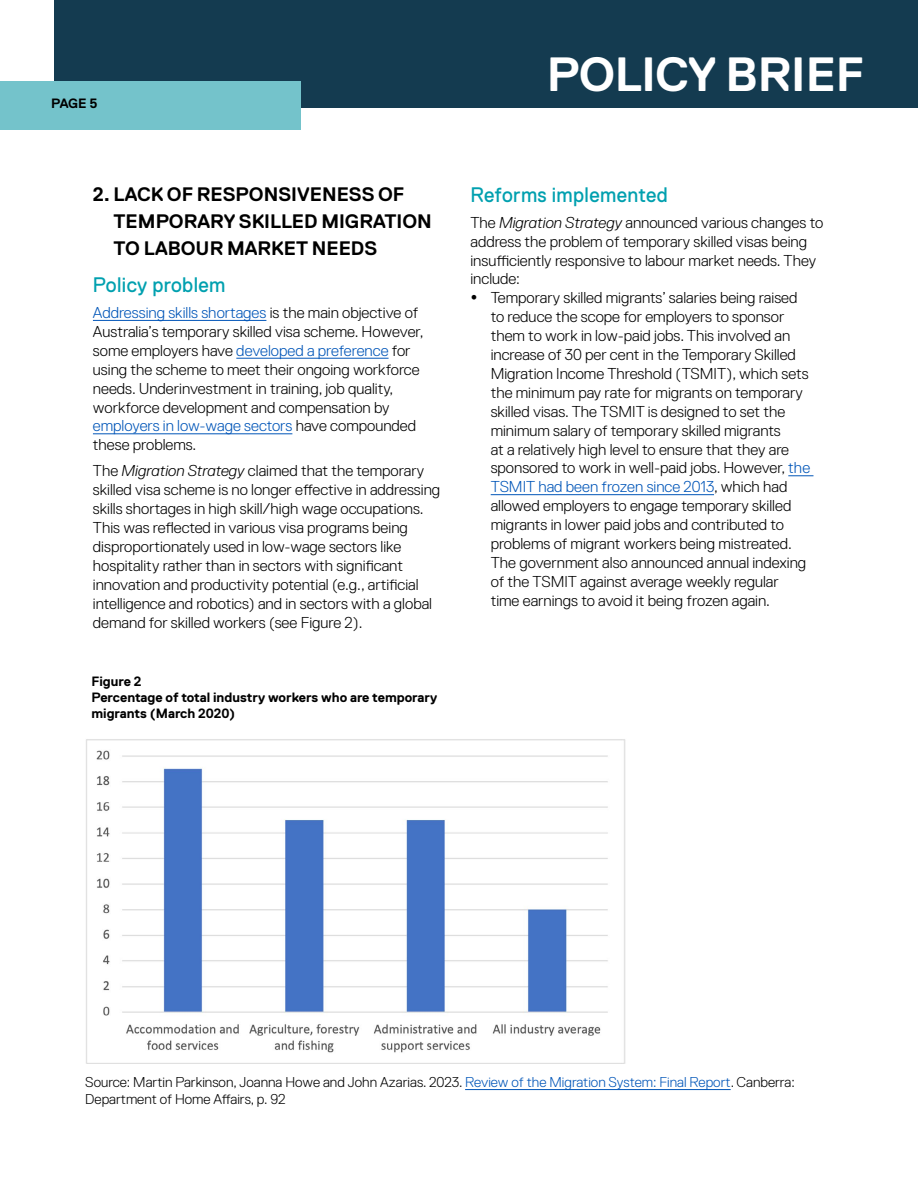
<style>
.page{position:relative;width:918px;height:1188px;background:#fff}
.page>*{position:absolute;margin:0;border:0;box-sizing:border-box;transform-origin:0 0}
.t1{font:700 48px "Replica Std";letter-spacing:-.01em;color:#fff}
.t2{font:21px "Replica Std";letter-spacing:.02em;color:#00a0af;scale:.95 1}
.t3{font:700 19.5px/27px "Replica Std";color:#000}
.t4{font:300 15.75px/18.9px "Replica Std";color:#000}
.t5{font:300 15.75px "Replica Std";color:#0055b8}
.t6{font:300 14.25px/16.5px "Replica Std";color:#000}
.t7{font:700 13.5px/16.2px "Replica Std";color:#000}
.s1{color:#0055b8}
.s2{font-style:italic}
.s3{color:#000}
</style>
<div class="page">
<div style="left:54px;top:0;width:864px;height:108px;background:#143b50"></div>
<div style="left:0;top:81px;width:301px;height:49px;background:#74c3cb"></div>
<hr style="left:93px;top:320px;width:173px;height:1px;background:#0055b8">
<hr style="left:236px;top:358px;width:153px;height:1px;background:#0055b8">
<hr style="left:93px;top:434px;width:199px;height:1px;background:#0055b8">
<hr style="left:465px;top:1089px;width:266px;height:1px;background:#0055b8">
<img style="left:86px;top:739px;width:540px;height:325px">
<svg style="left:788px;top:476px;width:25px;height:1px"></svg>
<hr style="left:491px;top:494px;width:223px;height:1px;background:#0055b8">
<p class="t7" style="left:51px;top:96px;width:48px">PAGE 5</p>
<p class="t3" style="left:114px;top:180px;width:320px;text-indent:-21px">2. LACK OF RESPONSIVENESS OF<br>TEMPORARY SKILLED MIGRATION<br>TO LABOUR MARKET NEEDS</p>
<h2 class="t2" style="left:93px;top:273px;width:141px">Policy problem</h2>
<p class="t4" style="left:93px;top:303px;width:332px"><span class="s1">Addressing skills shortages</span> is the main objective of Australia’s temporary skilled visa scheme. However, some employers have <span class="s1">developed a preference</span> for using the scheme to meet their ongoing workforce needs. Underinvestment in training, job quality, workforce development and compensation by <span class="s1">employers in low-wage sectors</span> have compounded these problems.</p>
<p class="t4" style="left:93px;top:462px;width:349px">The <span class="s2">Migration Strategy</span> claimed that the temporary skilled visa scheme is no longer effective in addressing skills shortages in high skill/high wage occupations.<br>This was reflected in various visa programs being disproportionately used in low-wage sectors like hospitality rather than in sectors with significant innovation and productivity potential (e.g., artificial intelligence and robotics) and in sectors with a global demand for skilled workers (see Figure 2).</p>
<p class="t7" style="left:91px;top:673px;width:347px">Figure 2<br>Percentage of total industry workers who are temporary migrants (March 2020)</p>
<h1 class="t1" style="left:547px;top:48px;width:319px">POLICY BRIEF</h1>
<h2 class="t2" style="left:470px;top:183px;width:209px">Reforms implemented</h2>
<p class="t4" style="left:470px;top:213px;width:354px">The <span class="s2">Migration Strategy</span> announced various changes to</p>
<p class="t4" style="left:470px;top:232px;width:338px">address the problem of temporary skilled visas being</p>
<p class="t4" style="left:470px;top:251px;width:347px">insufficiently responsive to labour market needs. They</p>
<p class="t4" style="left:470px;top:270px;width:51px">include:</p>
<p class="t4" style="left:491px;top:289px;width:308px">Temporary skilled migrants’ salaries being raised</p>
<p class="t4" style="left:491px;top:307px;width:295px">to reduce the scope for employers to sponsor</p>
<p class="t4" style="left:491px;top:326px;width:301px">them to work in low-paid jobs. This involved an</p>
<p class="t4" style="left:491px;top:345px;width:307px">increase of 30 per cent in the Temporary Skilled</p>
<p class="t4" style="left:491px;top:364px;width:319px">Migration Income Threshold (TSMIT), which sets</p>
<p class="t4" style="left:491px;top:383px;width:314px">the minimum pay rate for migrants on temporary</p>
<p class="t4" style="left:491px;top:402px;width:296px">skilled visas. The TSMIT is designed to set the</p>
<p class="t4" style="left:491px;top:421px;width:292px">minimum salary of temporary skilled migrants</p>
<p class="t4" style="left:491px;top:440px;width:300px">at a relatively high level to ensure that they are</p>
<p class="t4" style="left:491px;top:459px;width:321px">sponsored to work in well-paid jobs. However, <span class="s1">the</span></p>
<p class="t5" style="left:491px;top:478px;width:298px">TSMIT had been frozen since 2013<span class="s3">, which had</span></p>
<p class="t4" style="left:491px;top:496px;width:302px">allowed employers to engage temporary skilled</p>
<p class="t4" style="left:491px;top:515px;width:295px">migrants in lower paid jobs and contributed to</p>
<p class="t4" style="left:491px;top:534px;width:303px">problems of migrant workers being mistreated.</p>
<p class="t4" style="left:491px;top:553px;width:317px">The government also announced annual indexing</p>
<p class="t4" style="left:491px;top:572px;width:290px">of the TSMIT against average weekly regular</p>
<p class="t4" style="left:491px;top:591px;width:281px">time earnings to avoid it being frozen again.</p>
<p class="t6" style="left:85px;top:1074px;width:711px">Source: Martin Parkinson, Joanna Howe and John Azarias. 2023. <span class="s1">Review of the Migration System: Final Report</span>. Canberra:<br>Department of Home Affairs, p. 92</p>
</div>
